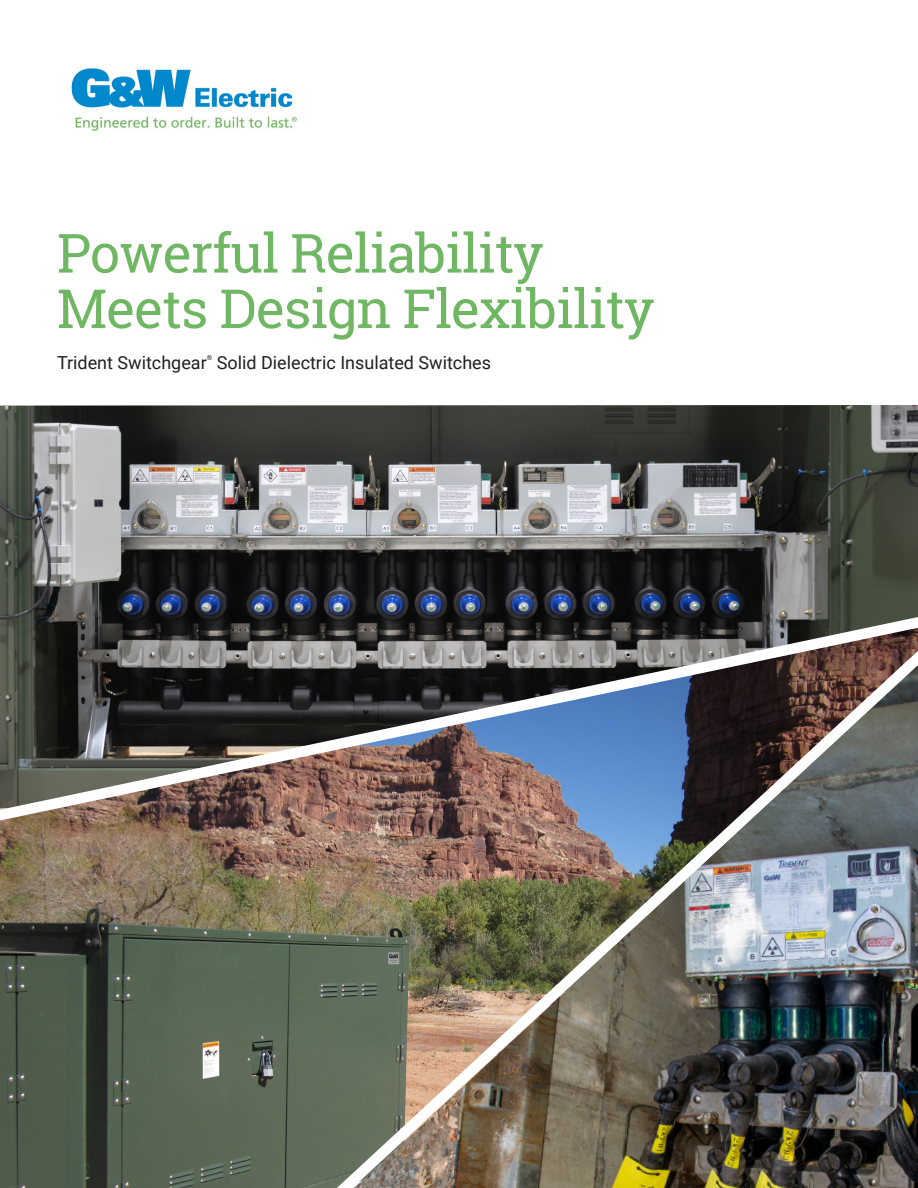
<style>
.page{position:relative;width:918px;height:1188px;background:#fff}
.page>*{position:absolute;margin:0;border:0;box-sizing:border-box;transform-origin:0 0}
.t1{font:54px/55.5px "Roboto Slab";letter-spacing:-.02em;color:#70b764}
.t2{font:18px "Roboto";color:#231f20}
.t3{font:7.05px "Roboto";color:#231f20}
</style>
<div class="page">
<img style="left:71px;top:68px;width:226px;height:63px">
<img style="left:0;top:405px;width:918px;height:187px">
<img style="left:0;top:838px;width:288px;height:350px">
<img style="left:0;top:592px;width:288px;height:246px">
<img style="left:288px;top:565px;width:630px;height:623px">
<p class="t1" style="left:57px;top:225px;width:599px">Powerful Reliability<br>Meets Design Flexibility</p>
<p class="t2" style="left:57px;top:350px;width:151px">Trident Switchgear</p>
<p class="t3" style="left:207px;top:353px;width:7px">®</p>
<p class="t2" style="left:217px;top:350px;width:276px">Solid Dielectric Insulated Switches</p>
</div>
